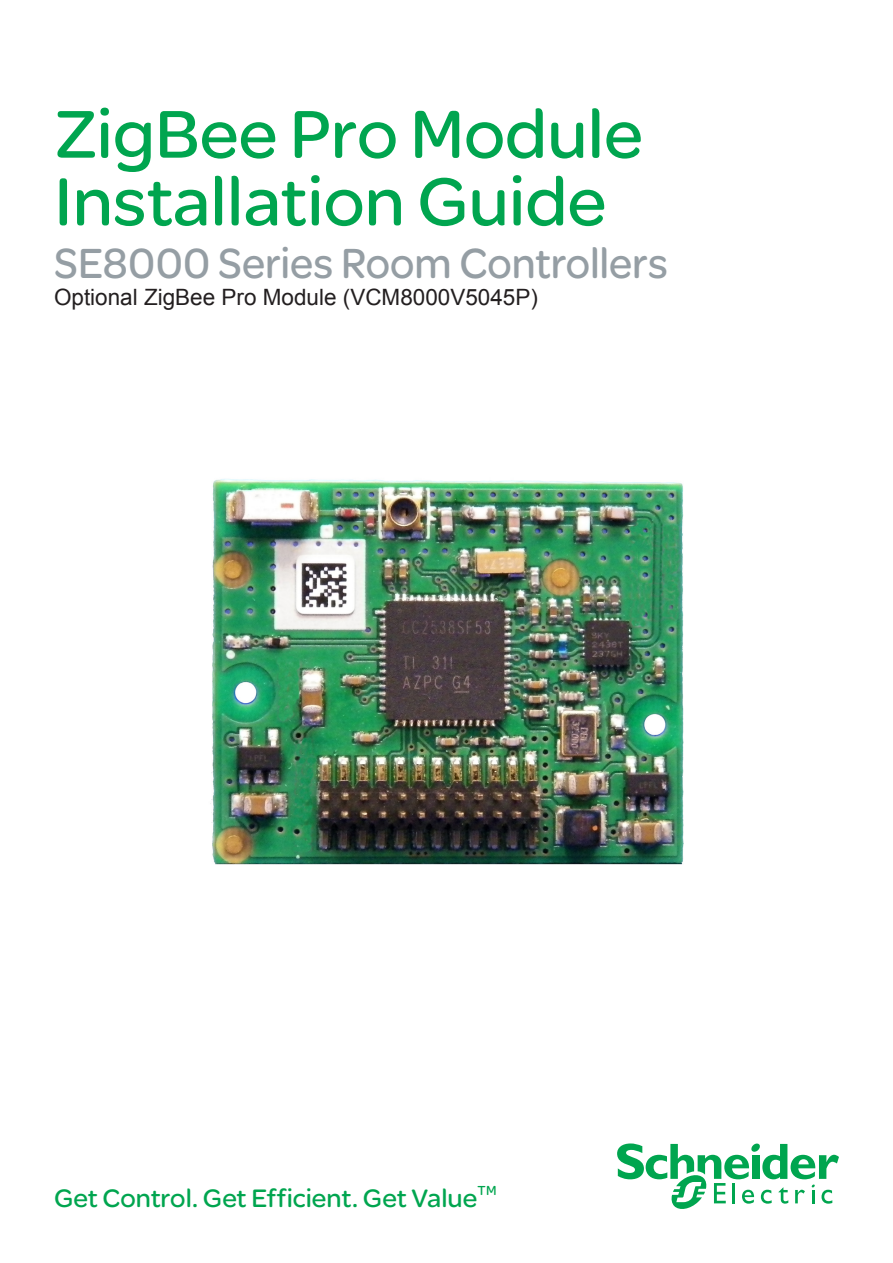
<style>
.page{position:relative;width:893px;height:1263px;background:#fff}
.page>*{position:absolute;margin:0;border:0;box-sizing:border-box;transform-origin:0 0}
.t1{font:72px/67.5px "SE Optimist";color:#00a54f}
.t2{font:45px "SE Optimist";color:#959ea4;scale:.95 1}
.t3{font:27px "SE Optimist";color:#00a54f}
.t4{font:22.5px "Arial";color:#231f20}
.t5{font:13.95px "SE Optimist";color:#00a54f}
</style>
<div class="page">
<svg style="left:617px;top:1143px;width:222px;height:66px"></svg>
<img style="left:210px;top:479px;width:474px;height:386px">
<h1 class="t1" style="left:54px;top:98px;width:590px">ZigBee Pro Module<br>Installation Guide</h1>
<h2 class="t2" style="left:54px;top:232px;width:648px">SE8000 Series Room Controllers</h2>
<p class="t4" style="left:54px;top:282px;width:485px">Optional ZigBee Pro Module (VCM8000V5045P)</p>
<p class="t3" style="left:54px;top:1179px;width:425px">Get Control. Get Efficient. Get Value</p>
<p class="t5" style="left:478px;top:1180px;width:20px">TM</p>
</div>
